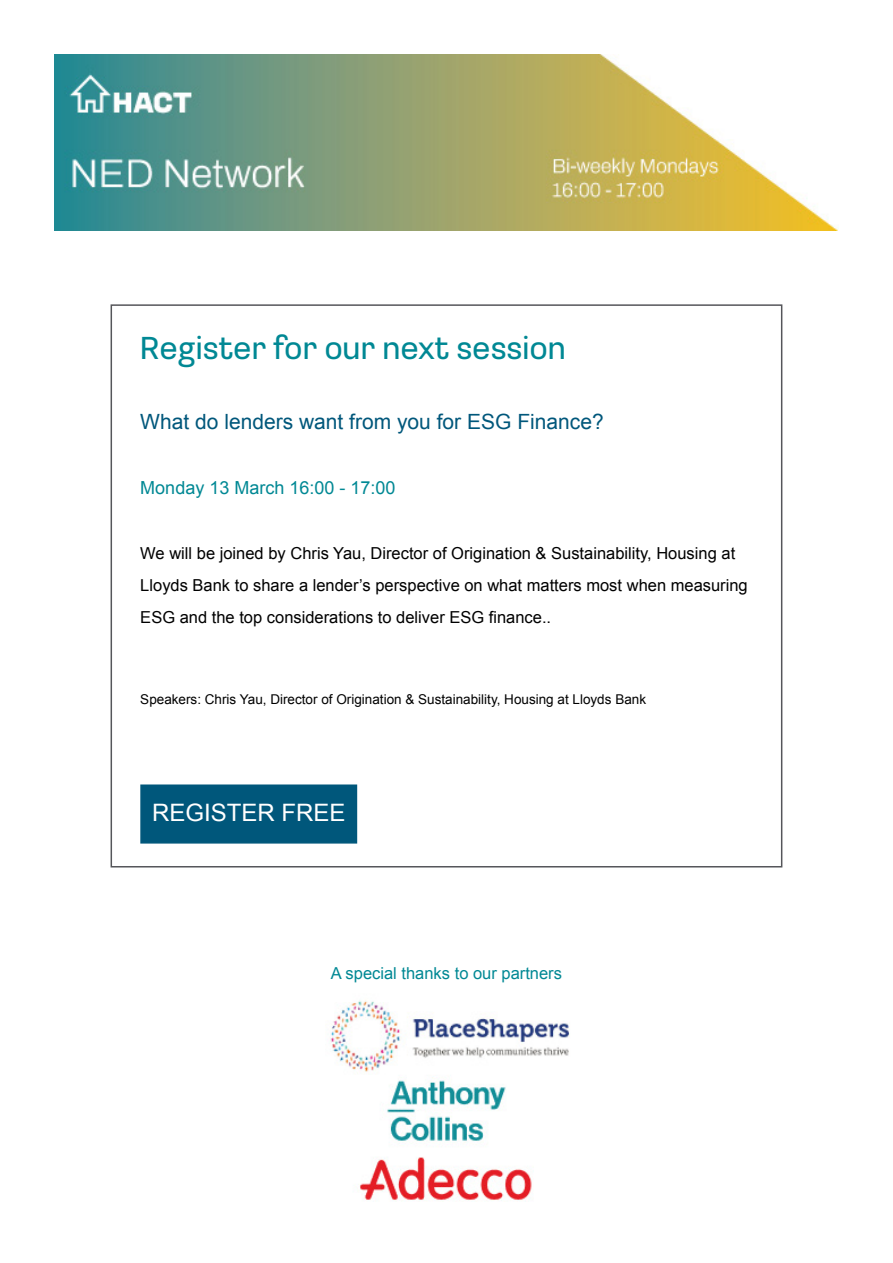
<style>
.page{position:relative;width:893px;height:1263px;background:#fff}
.page>*{position:absolute;margin:0;border:0;box-sizing:border-box;transform-origin:0 0}
.t1{font:33px "Loos Normal";color:#008894}
.t2{font:24px "Arial";color:#fff}
.t3{font:21px "Arial";color:#00577b}
.t4{font:18px "Arial";color:#008894}
.t5{font:16.5px/32.4px "Arial";color:#000}
.t6{font:16.5px "Arial";color:#008894}
.t7{font:13.5px "Arial";color:#000}
</style>
<div class="page">
<img style="left:54px;top:54px;width:785px;height:177px">
<div style="left:140px;top:784px;width:217px;height:59px;background:#00577b;border:2px solid #00577b"></div>
<img style="left:330px;top:1000px;width:240px;height:202px">
<h1 class="t1" style="left:140px;top:324px;width:427px">Register for our next session</h1>
<p class="t3" style="left:140px;top:408px;width:465px">What do lenders want from you for ESG Finance?</p>
<p class="t4" style="left:140px;top:476px;width:257px">Monday 13 March 16:00 - 17:00</p>
<p class="t5" style="left:140px;top:537px;width:609px">We will be joined by Chris Yau, Director of Origination &amp; Sustainability, Housing at<br>Lloyds Bank to share a lender’s perspective on what matters most when measuring<br>ESG and the top considerations to deliver ESG finance..</p>
<p class="t7" style="left:140px;top:691px;width:507px">Speakers: Chris Yau, Director of Origination &amp; Sustainability, Housing at Lloyds Bank</p>
<h2 class="t2" style="left:152px;top:796px;width:195px">REGISTER FREE</h2>
<p class="t6" style="left:331px;top:962px;width:233px">A special thanks to our partners</p>
</div>
